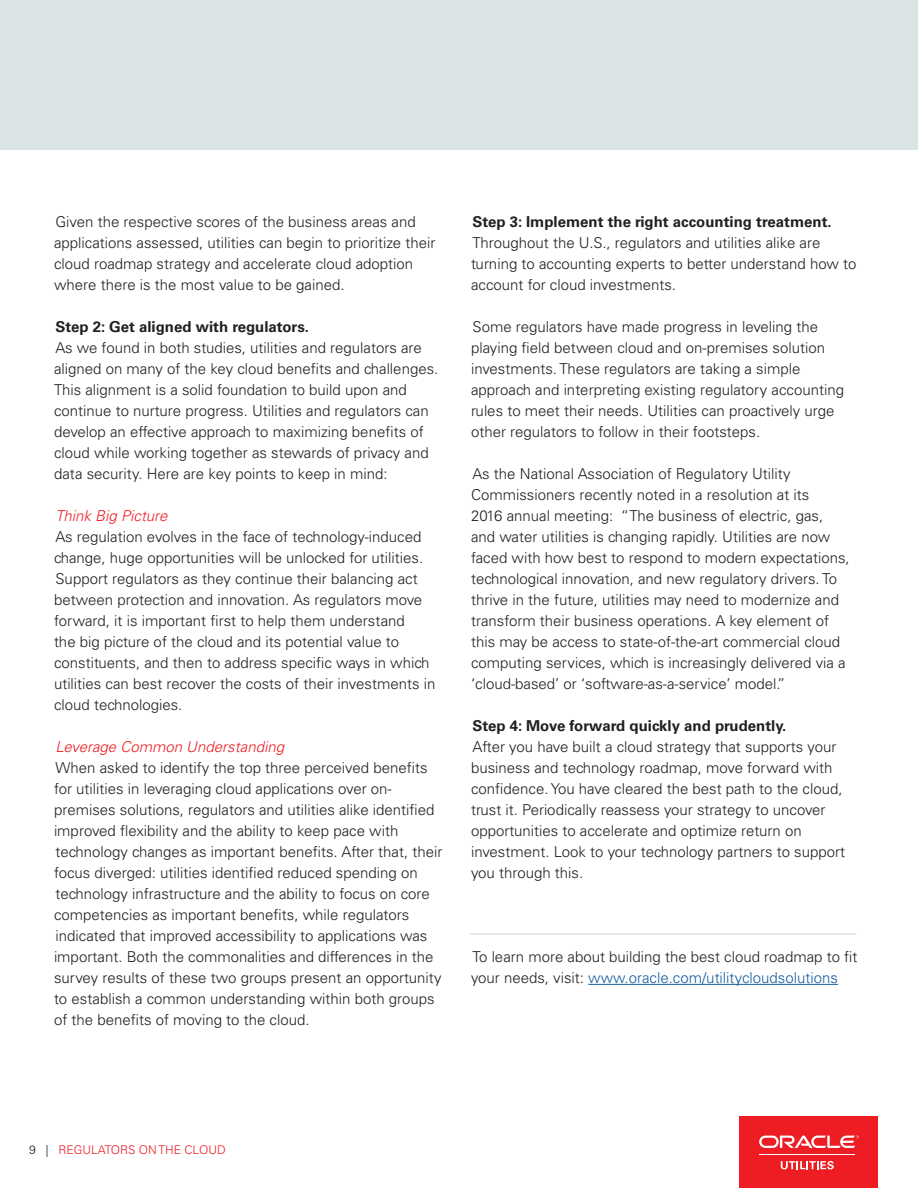
<style>
.page{position:relative;width:918px;height:1188px;background:#fff}
.page>*{position:absolute;margin:0;border:0;box-sizing:border-box;transform-origin:0 0}
.t1{font:300 15px/21px "Univers LT Std";color:#231f20}
.t2{font:700 15px "Univers LT Std";color:#231f20}
.t3{font:italic 300 15px "Univers LT Std";color:#ee1d23}
.t4{font:300 12px "Univers LT Std";color:#ee1d23}
.s1{color:#175d9e}
.s2{color:#231f20}
</style>
<div class="page">
<div style="left:0;top:0;width:918px;height:149px;background:#dbe4e4"></div>
<hr style="left:588px;top:984px;width:250px;height:1px;background:#175d9e">
<div style="left:739px;top:1117px;width:139px;height:71px;background:#ee1d23"></div>
<svg style="left:759px;top:1135px;width:100px;height:13px"></svg>
<hr style="left:759px;top:1154px;width:96px;height:1px;background:#fff">
<svg style="left:781px;top:1161px;width:53px;height:8px"></svg>
<hr style="left:470px;top:933px;width:386px;height:2px;background:#dbe4e4">
<p class="t1" style="left:54px;top:211px;width:383px">Given the respective scores of the business areas and applications assessed, utilities can begin to prioritize their cloud roadmap strategy and accelerate cloud adoption where there is the most value to be gained.</p>
<p class="t2" style="left:56px;top:318px;width:255px">Step 2: Get aligned with regulators.</p>
<p class="t1" style="left:54px;top:337px;width:386px">As we found in both studies, utilities and regulators are aligned on many of the key cloud benefits and challenges.<br>This alignment is a solid foundation to build upon and continue to nurture progress. Utilities and regulators can develop an effective approach to maximizing benefits of cloud while working together as stewards of privacy and data security. Here are key points to keep in mind:</p>
<p class="t3" style="left:56px;top:507px;width:113px">Think Big Picture</p>
<p class="t1" style="left:54px;top:526px;width:383px">As regulation evolves in the face of technology-induced change, huge opportunities will be unlocked for utilities.<br>Support regulators as they continue their balancing act between protection and innovation. As regulators move forward, it is important first to help them understand<br>the big picture of the cloud and its potential value to constituents, and then to address specific ways in which utilities can best recover the costs of their investments in cloud technologies.</p>
<p class="t3" style="left:56px;top:738px;width:230px">Leverage Common Understanding</p>
<p class="t1" style="left:54px;top:757px;width:390px">When asked to identify the top three perceived benefits for utilities in leveraging cloud applications over on&shy;premises solutions, regulators and utilities alike identified improved flexibility and the ability to keep pace with technology changes as important benefits. After that, their focus diverged: utilities identified reduced spending on technology infrastructure and the ability to focus on core competencies as important benefits, while regulators indicated that improved accessibility to applications was important. Both the commonalities and differences in the survey results of these two groups present an opportunity to establish a common understanding within both groups of the benefits of moving to the cloud.</p>
<p class="t2" style="left:473px;top:213px;width:361px">Step 3: Implement the right accounting treatment.</p>
<p class="t1" style="left:471px;top:232px;width:387px">Throughout the U.S., regulators and utilities alike are turning to accounting experts to better understand how to account for cloud investments.</p>
<p class="t1" style="left:471px;top:316px;width:374px">Some regulators have made progress in leveling the playing field between cloud and on-premises solution investments. These regulators are taking a simple approach and interpreting existing regulatory accounting rules to meet their needs. Utilities can proactively urge other regulators to follow in their footsteps.</p>
<p class="t1" style="left:471px;top:463px;width:380px">As the National Association of Regulatory Utility Commissioners recently noted in a resolution at its<br>2016 annual meeting: “The business of electric, gas, and water utilities is changing rapidly. Utilities are now faced with how best to respond to modern expectations, technological innovation, and new regulatory drivers. To thrive in the future, utilities may need to modernize and transform their business operations. A key element of this may be access to state-of-the-art commercial cloud computing services, which is increasingly delivered via a ‘cloud-based’ or ‘software-as-a-service’ model.”</p>
<p class="t2" style="left:473px;top:717px;width:315px">Step 4: Move forward quickly and prudently.</p>
<p class="t1" style="left:471px;top:736px;width:376px">After you have built a cloud strategy that supports your business and technology roadmap, move forward with confidence. You have cleared the best path to the cloud, trust it. Periodically reassess your strategy to uncover opportunities to accelerate and optimize return on investment. Look to your technology partners to support you through this.</p>
<p class="t1" style="left:471px;top:946px;width:388px">To learn more about building the best cloud roadmap to fit your needs, visit: <span class="s1">www.oracle.com/utilitycloudsolutions</span></p>
<p class="t4" style="left:29px;top:1142px;width:198px"><span class="s2">9 |</span> REGULATORS ON THE CLOUD</p>
</div>
